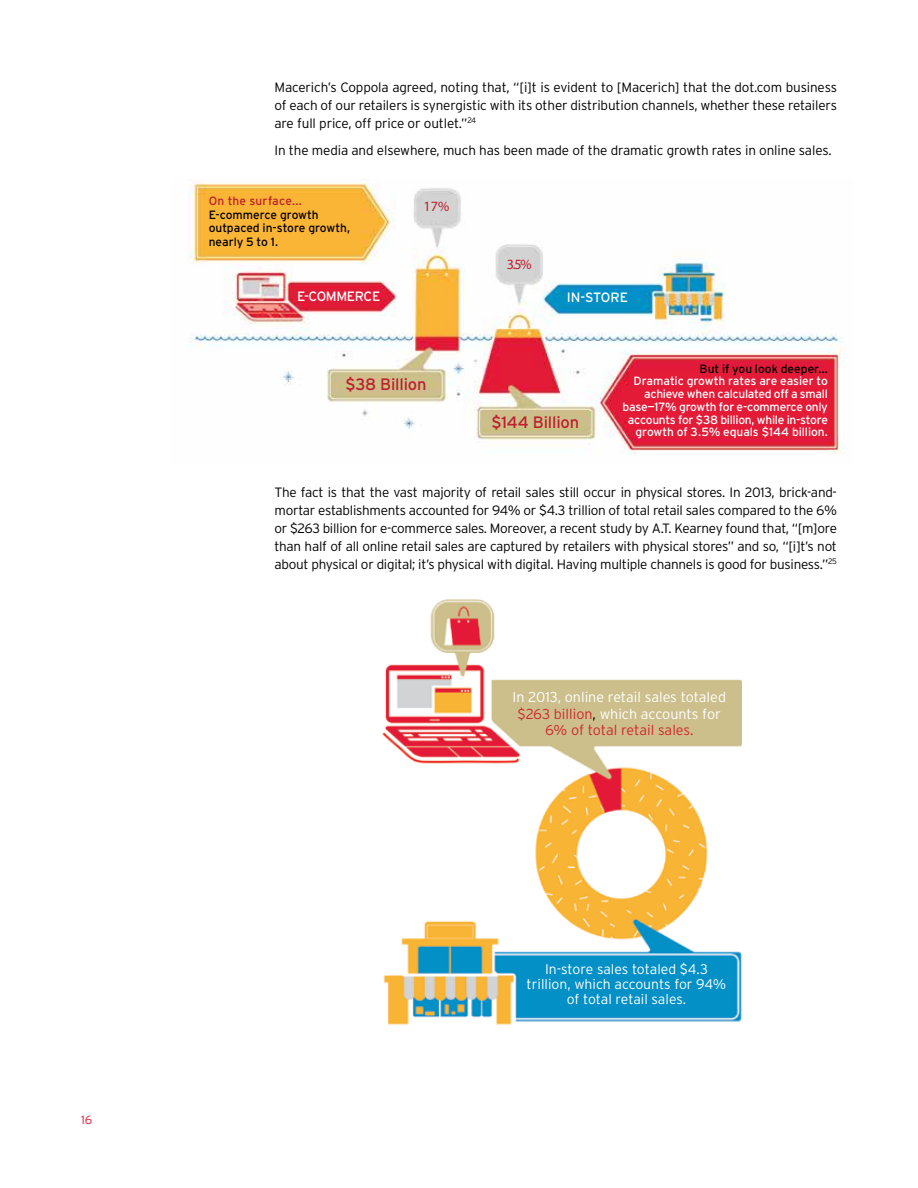
<style>
.page{position:relative;width:918px;height:1188px;background:#fff}
.page>*{position:absolute;margin:0;border:0;box-sizing:border-box;transform-origin:0 0}
.t1{font:16.5px "Interstate";letter-spacing:-.01em;color:#be1e2d}
.t2{font:300 14.4px/16.4px "Interstate";color:#fff;text-align:center}
.t3{font:14.1px "Myriad Pro";color:#be1e2d}
.t4{font:300 13.95px/15px "Interstate";color:#fff;text-align:center}
.t5{font:300 13.5px/18px "Interstate";letter-spacing:-.01em;color:#000;text-align:justify}
.t6{font:13.5px "Interstate";color:#fff}
.t7{font:12px/12.8px "Interstate";letter-spacing:-.025em;color:#fff;text-align:right}
.t8{font:12px/13.5px "Interstate";letter-spacing:-.005em;color:#000}
.t9{font:12px "Interstate";letter-spacing:.02em;color:#be1e2d}
.t10{font:300 12px "Interstate";color:#e31837}
.s1{color:#d1282f}
.s2{color:#000}
</style>
<div class="page">
<img style="left:188px;top:180px;width:657px;height:275px">
<img style="left:382px;top:599px;width:359px;height:426px">
<p class="t10" style="left:81px;top:1113px;width:13px">16</p>
<p class="t5" style="left:274px;top:78px;width:564px">Macerich’s Coppola agreed, noting that, “[i]t is evident to [Macerich] that the dot.com business of each of our retailers is synergistic with its other distribution channels, whether these retailers are full price, off price or outlet.”<sup>24</sup></p>
<p class="t5" style="left:275px;top:141px;width:559px">In the media and elsewhere, much has been made of the dramatic growth rates in online sales.</p>
<p class="t9" style="left:209px;top:194px;width:95px">On the surface...</p>
<p class="t8" style="left:209px;top:208px;width:143px">E-commerce growth outpaced in-store growth, nearly 5 to 1.</p>
<p class="t3" style="left:424px;top:198px;width:27px">17%</p>
<p class="t3" style="left:507px;top:256px;width:26px">3.5%</p>
<p class="t6" style="left:297px;top:288px;width:22px">e-com</p>
<p class="t6" style="left:336px;top:288px;width:10px">merce</p>
<p class="t6" style="left:567px;top:290px;width:63px">IN-STORE</p>
<p class="t1" style="left:346px;top:375px;width:82px">$38 Billion</p>
<p class="t1" style="left:491px;top:413px;width:89px">$144 Billion</p>
<p class="t8" style="left:700px;top:362px;width:130px">But if you look deeper...</p>
<p class="t7" style="left:623px;top:375px;width:207px">Dramatic growth rates are easier to achieve when calculated off a small base—17% growth for e-commerce only accounts for $38 billion, while in-store growth of 3.5% equals $144 billion.</p>
<p class="t5" style="left:275px;top:483px;width:564px">The fact is that the vast majority of retail sales still occur in physical stores. In 2013, brick-and&shy;mortar establishments accounted for 94% or $4.3 trillion of total retail sales compared to the 6% or $263 billion for e-commerce sales. Moreover, a recent study by A.T. Kearney found that, “[m]ore than half of all online retail sales are captured by retailers with physical stores” and so, “[i]t’s not about physical or digital; it’s physical with digital. Having multiple channels is good for business.”<sup>25</sup></p>
<p class="t2" style="left:513px;top:689px;width:215px">In 2013, online retail sales totaled <span class="s1">$263 billion</span><span class="s2">,</span> which accounts for<br><span class="s1">6% of total retail sales.</span></p>
<p class="t4" style="left:527px;top:961px;width:201px">In-store sales totaled $4.3 trillion, which accounts for 94% of total retail sales.</p>
</div>
